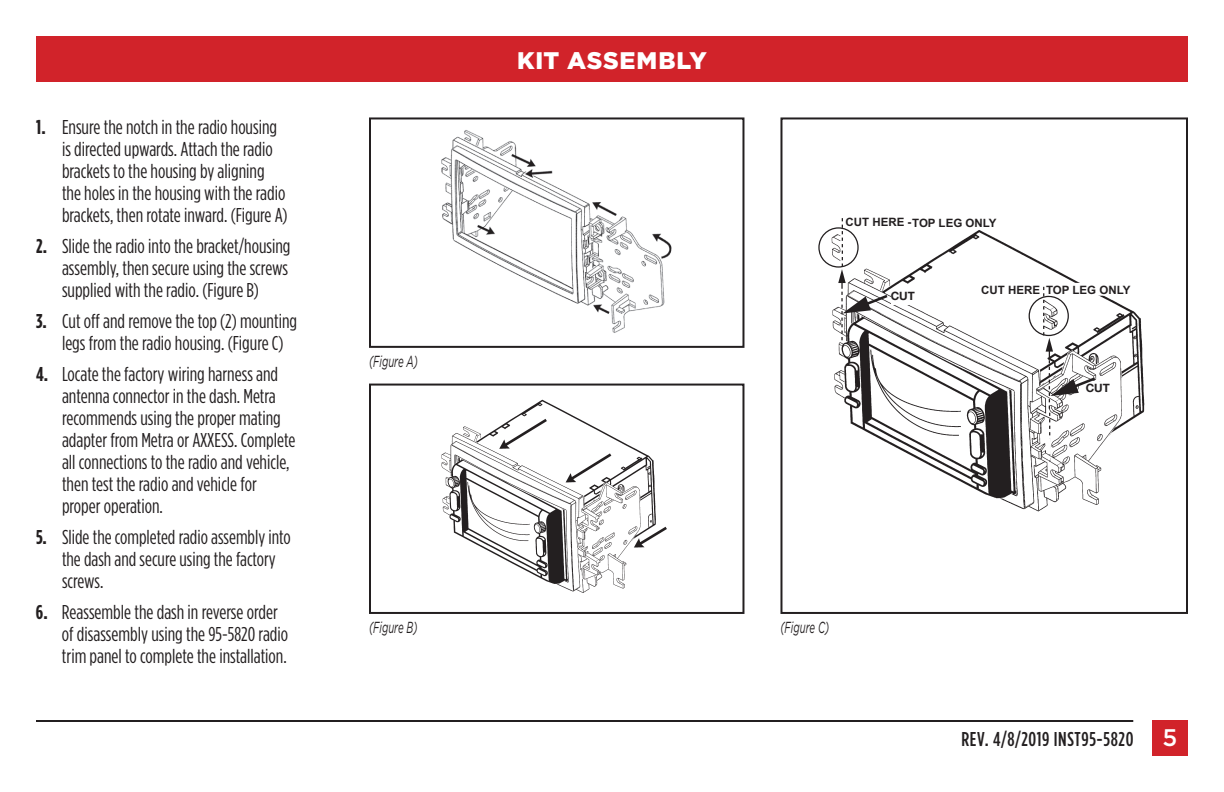
<style>
.page{position:relative;width:1224px;height:792px;background:#fff}
.page>*{position:absolute;margin:0;border:0;box-sizing:border-box;transform-origin:0 0}
.t1{font:900 24px "Gotham";letter-spacing:.03em;color:#fff}
.t2{font:20px/22px "Gotham Condensed";color:#231f20}
.t3{font:500 20px "Gotham Condensed";letter-spacing:.03em;color:#231f20}
.t4{font:italic 16px "Gotham";color:#231f20;scale:.6 1}
.t5{font:700 11.6px "Arial";color:#231f20}
.t6{font:700 11.6px "Helvetica Neue";color:#231f20}
.s1{font-weight:700}
.s2{font-family:"Gotham";font-size:24px;color:#fff}
</style>
<div class="page">
<div style="left:36px;top:36px;width:1152px;height:45px;background:#d1232a"></div>
<hr style="left:36px;top:720px;width:1097px;height:2px;background:#231f20">
<div style="left:1152px;top:720px;width:36px;height:36px;background:#d1232a"></div>
<img style="left:922px;top:296px;width:223px;height:216px">
<svg style="left:818px;top:218px;width:280px;height:243px"></svg>
<div style="left:891px;top:293px;width:26px;height:12px;background:#fff"></div>
<div style="left:1094px;top:381px;width:14px;height:12px;background:#fff;border-radius:6px"></div>
<div style="left:780px;top:117px;width:408px;height:497px;border:2px solid #231f20"></div>
<img style="left:441px;top:130px;width:231px;height:203px">
<div style="left:369px;top:117px;width:375px;height:231px;border:2px solid #231f20"></div>
<img style="left:441px;top:399px;width:226px;height:194px">
<div style="left:369px;top:384px;width:375px;height:230px;border:2px solid #231f20"></div>
<p class="t2" style="left:62px;top:116px;width:227px;text-indent:-26px"><span class="s1">1.</span> Ensure the notch in the radio housing is directed upwards. Attach the radio brackets to the housing by aligning the holes in the housing with the radio brackets, then rotate inward. (Figure A)</p>
<p class="t2" style="left:62px;top:235px;width:230px;text-align:justify;text-indent:-26px"><span class="s1">2.</span> Slide the radio into the bracket/housing assembly, then secure using the screws supplied with the radio. (Figure B)</p>
<p class="t2" style="left:62px;top:310px;width:237px;text-indent:-26px"><span class="s1">3.</span> Cut off and remove the top (2) mounting legs from the radio housing. (Figure C)</p>
<p class="t2" style="left:62px;top:363px;width:235px;text-indent:-26px"><span class="s1">4.</span> Locate the factory wiring harness and antenna connector in the dash. Metra recommends using the proper mating adapter from Metra or AXXESS. Complete all connections to the radio and vehicle, then test the radio and vehicle for proper operation.</p>
<p class="t2" style="left:62px;top:526px;width:230px;text-indent:-26px"><span class="s1">5.</span> Slide the completed radio assembly into the dash and secure using the factory screws.</p>
<p class="t2" style="left:62px;top:601px;width:228px;text-indent:-26px"><span class="s1">6.</span> Reassemble the dash in reverse order of disassembly using the 95-5820 radio trim panel to complete the installation.</p>
<p class="t4" style="left:369px;top:353px;width:83px">(Figure A)</p>
<p class="t4" style="left:369px;top:619px;width:83px">(Figure B)</p>
<p class="t1" style="left:517px;top:46px;width:191px">KIT ASSEMBLY</p>
<p class="t5" style="left:846px;top:215px;width:152px">CUT HERE -TOP LEG ONLY</p>
<p class="t6" style="left:891px;top:288px;width:26px">CUT</p>
<p class="t5" style="left:981px;top:283px;width:60px">CUT HERE</p>
<p class="t5" style="left:1046px;top:283px;width:86px">TOP LEG ONLY</p>
<p class="t6" style="left:1086px;top:381px;width:26px">CUT</p>
<p class="t4" style="left:780px;top:619px;width:83px">(Figure C)</p>
<p class="t3" style="left:961px;top:728px;width:218px">REV. 4/8/2019 INST95-5820 <span class="s2">5</span></p>
</div>
